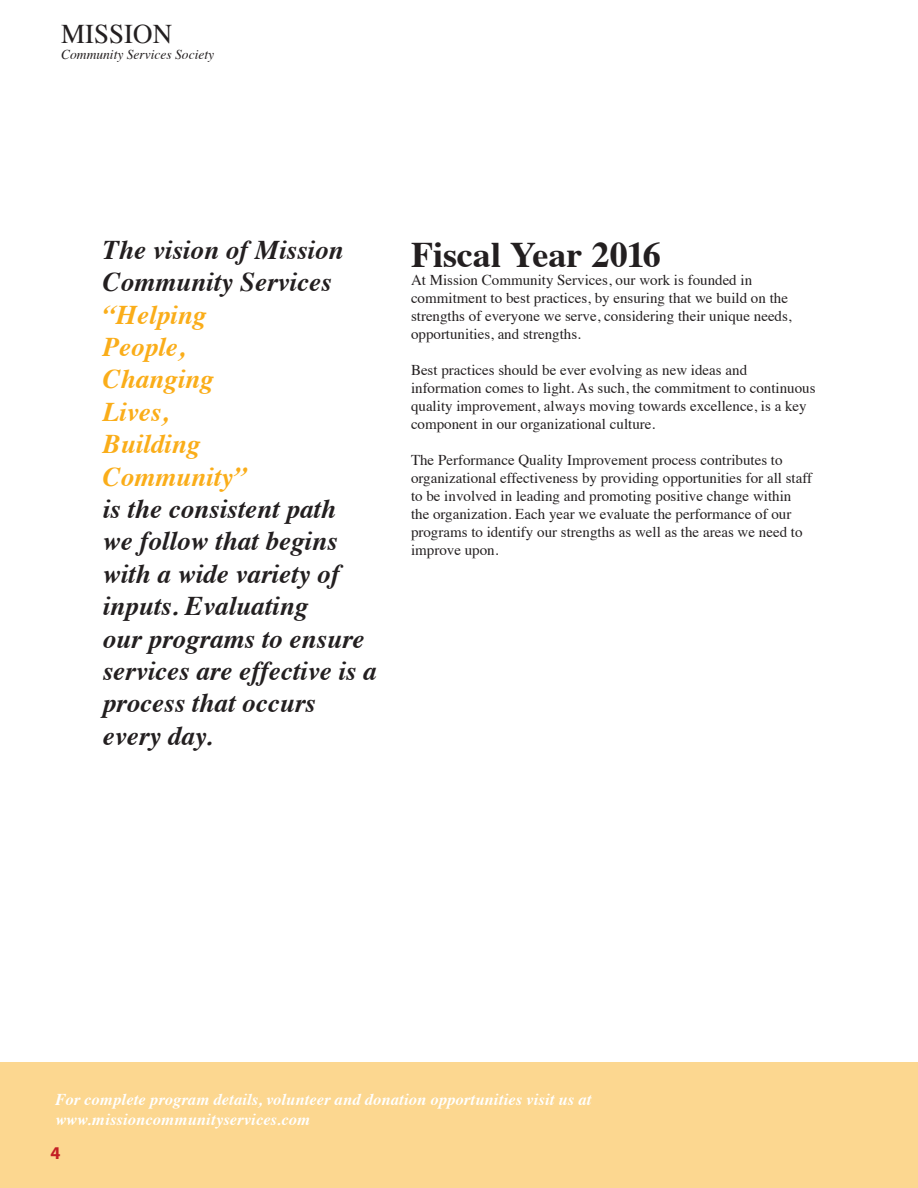
<style>
.page{position:relative;width:918px;height:1188px;background:#fff}
.page>*{position:absolute;margin:0;border:0;box-sizing:border-box;transform-origin:0 0}
.t1{font:700 36px "Times";color:#231f20}
.t2{font:italic 700 27px/32.4px "Times";color:#231f20}
.t3{font:italic 700 27px/32.4px "Times";color:#faad19}
.t4{font:27px "Times";color:#231f20}
.t5{font:700 18px "Myriad Pro";color:#c31f24}
.t6{font:italic 700 16.5px/19.8px "Times";letter-spacing:.005em;color:#fff}
.t7{font:15px/18px "Times";color:#231f20}
.t8{font:italic 13.5px "Times";color:#231f20}
</style>
<div class="page">
<div style="left:0;top:1062px;width:918px;height:126px;background:#fcd790"></div>
<h2 class="t4" style="left:61px;top:8px;width:112px">MISSION</h2>
<p class="t8" style="left:61px;top:43px;width:154px">Community Services Society</p>
<h2 class="t2" style="left:103px;top:231px;width:242px">The vision of Mission<br>Community Services</h2>
<h2 class="t3" style="left:103px;top:296px;width:146px">“Helping<br>People,<br>Changing<br>Lives,<br>Building<br>Community”</h2>
<h2 class="t2" style="left:103px;top:490px;width:275px">is the consistent path<br>we follow that begins with a wide variety of inputs. Evaluating<br>our programs to ensure services are effective is a process that occurs every day.</h2>
<h1 class="t1" style="left:411px;top:220px;width:251px">Fiscal Year 2016</h1>
<p class="t7" style="left:411px;top:270px;width:382px">At Mission Community Services, our work is founded in commitment to best practices, by ensuring that we build on the strengths of everyone we serve, considering their unique needs, opportunities, and strengths.</p>
<p class="t7" style="left:411px;top:360px;width:406px">Best practices should be ever evolving as new ideas and information comes to light. As such, the commitment to continuous quality improvement, always moving towards excellence, is a key component in our organizational culture.</p>
<p class="t7" style="left:411px;top:450px;width:403px">The Performance Quality Improvement process contributes to organizational effectiveness by providing opportunities for all staff to be involved in leading and promoting positive change within the organization. Each year we evaluate the performance of our programs to identify our strengths as well as the areas we need to improve upon.</p>
<p class="t6" style="left:55px;top:1088px;width:538px">For complete program details, volunteer and donation opportunities visit us at www.missioncommunityservices.com</p>
<p class="t5" style="left:50px;top:1141px;width:11px">4</p>
</div>
